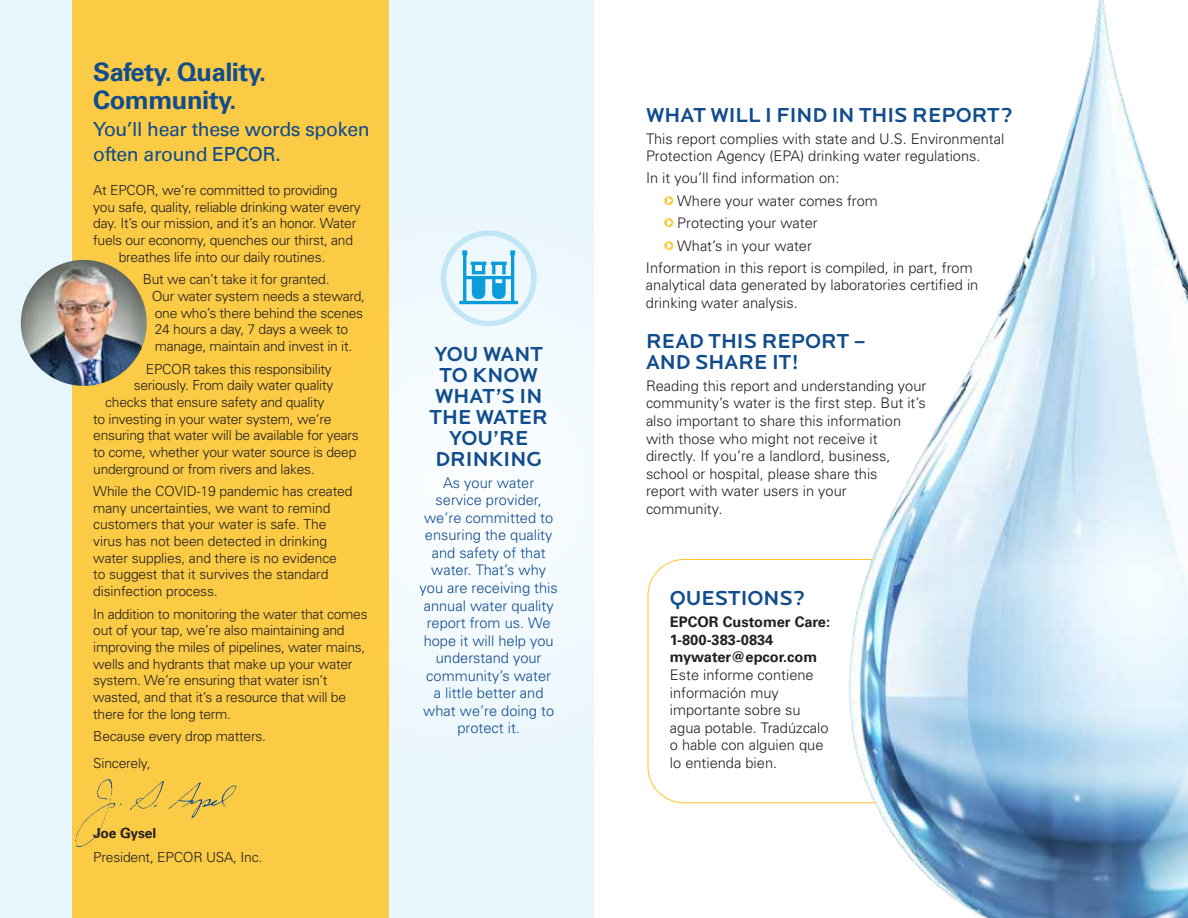
<style>
.page{position:relative;width:1188px;height:918px;background:#fff}
.page>*{position:absolute;margin:0;border:0;box-sizing:border-box;transform-origin:0 0}
.t1{font:700 25.5px/27.6px "Univers LT";letter-spacing:-.02em;color:#114c8d}
.t2{font:500 21px/21px "Locator Display";color:#114c8d}
.t3{font:19.5px/24.6px "Univers LT";letter-spacing:-.02em;color:#114c8d}
.t4{font:300 14.7px/17.5px "Univers";color:#231f20}
.t5{font:300 14.7px/17.5px "Univers";color:#114c8d;text-align:center}
.t6{font:700 14.7px/17.5px "Univers LT";color:#231f20}
.t7{font:300 13.8px/16.6px "Univers";letter-spacing:-.02em;color:#231f20}
.t8{font:700 13.8px "Univers LT";letter-spacing:-.015em;color:#231f20}
.s1{font-family:"KG Arrows";font-weight:400;font-size:16.5px;color:#ffc529}
</style>
<div class="page">
<div style="left:0;top:0;width:594px;height:918px;background:#e7f6fd"></div>
<div style="left:389px;top:237px;width:205px;height:410px;background:#f4fbfe"></div>
<img style="left:872px;top:0;width:316px;height:918px">
<div style="left:72px;top:0;width:317px;height:918px;background:#fbcb45"></div>
<img style="left:75px;top:779px;width:162px;height:69px">
<img style="left:21px;top:260px;width:126px;height:126px;border-radius:63px">
<svg style="left:647px;top:559px;width:230px;height:245px"></svg>
<div style="left:770px;top:0;width:277px;height:96px;background:#fff"></div>
<svg style="left:459px;top:250px;width:59px;height:54px"></svg>
<div style="left:441px;top:230px;width:96px;height:96px;border:6px solid #0a9dd9;border-radius:50%"></div>
<h1 class="t1" style="left:93px;top:59px;width:174px">Safety. Quality.<br>Community.</h1>
<h3 class="t3" style="left:93px;top:117px;width:278px">You’ll hear these words spoken often around EPCOR.</h3>
<p class="t7" style="left:93px;top:182px;width:246px">At EPCOR, we’re committed to providing</p>
<p class="t7" style="left:93px;top:198px;width:269px">you safe, quality, reliable drinking water every</p>
<p class="t7" style="left:93px;top:215px;width:265px">day. It’s our mission, and it’s an honor. Water</p>
<p class="t7" style="left:93px;top:231px;width:261px">fuels our economy, quenches our thirst, and</p>
<p class="t7" style="left:119px;top:248px;width:208px">breathes life into our daily routines.</p>
<p class="t7" style="left:152px;top:271px;width:215px;text-indent:-9px">But we can’t take it for granted.<br>Our water system needs a steward, one who’s there behind the scenes<br>24 hours a day, 7 days a week to manage, maintain and invest in it.</p>
<p class="t7" style="left:146px;top:360px;width:187px">EPCOR takes this responsibility</p>
<p class="t7" style="left:134px;top:377px;width:201px">seriously. From daily water quality</p>
<p class="t7" style="left:105px;top:393px;width:221px">checks that ensure safety and quality</p>
<p class="t7" style="left:93px;top:410px;width:240px">to investing in your water system, we’re</p>
<p class="t7" style="left:93px;top:427px;width:267px">ensuring that water will be available for years</p>
<p class="t7" style="left:93px;top:443px;width:265px">to come, whether your water source is deep</p>
<p class="t7" style="left:93px;top:460px;width:223px">underground or from rivers and lakes.</p>
<p class="t7" style="left:93px;top:483px;width:261px">While the COVID-19 pandemic has created many uncertainties, we want to remind customers that your water is safe. The virus has not been detected in drinking water supplies, and there is no evidence to suggest that it survives the standard disinfection process.</p>
<p class="t7" style="left:93px;top:605px;width:276px">In addition to monitoring the water that comes out of your tap, we’re also maintaining and improving the miles of pipelines, water mains, wells and hydrants that make up your water system. We’re ensuring that water isn’t wasted, and that it’s a resource that will be there for the long term.</p>
<p class="t7" style="left:93px;top:723px;width:174px;line-height:26.5px">Because every drop matters.<br>Sincerely,</p>
<p class="t8" style="left:93px;top:826px;width:64px">Joe Gysel</p>
<p class="t7" style="left:93px;top:848px;width:171px">President, EPCOR USA, Inc.</p>
<h2 class="t2" style="left:430px;top:344px;width:120px;text-align:center">YOU WANT<br>TO KNOW<br>WHAT’S IN<br>THE WATER<br>YOU’RE<br>DRINKING</h2>
<p class="t5" style="left:420px;top:473px;width:140px">As your water service provider, we’re committed to ensuring the quality and safety of that water. That’s why you are receiving this annual water quality report from us. We hope it will help you understand your community’s water<br>a little better and what we’re doing to protect it.</p>
<h2 class="t2" style="left:646px;top:104px;width:368px">WHAT WILL I FIND IN THIS REPORT?</h2>
<p class="t4" style="left:646px;top:129px;width:360px">This report complies with state and U.S. Environmental<br>Protection Agency (EPA) drinking water regulations.</p>
<p class="t4" style="left:646px;top:169px;width:195px">In it you’ll find information on:</p>
<p class="t4" style="left:664px;top:191px;width:215px"><span class="s1">y</span> Where your water comes from</p>
<p class="t4" style="left:664px;top:214px;width:155px"><span class="s1">y</span> Protecting your water</p>
<p class="t4" style="left:664px;top:236px;width:149px"><span class="s1">y</span> What’s in your water</p>
<p class="t4" style="left:646px;top:258px;width:328px">Information in this report is compiled, in part, from</p>
<p class="t4" style="left:646px;top:276px;width:334px">analytical data generated by laboratories certified in drinking water analysis.</p>
<h2 class="t2" style="left:646px;top:331px;width:221px">READ THIS REPORT –<br>AND SHARE IT!</h2>
<p class="t4" style="left:646px;top:377px;width:282px">Reading this report and understanding your community’s water is the first step. But it’s also important to share this information with those who might not receive it directly. If you’re a landlord, business, school or hospital, please share this<br>report with water users in your community.</p>
<h2 class="t2" style="left:670px;top:588px;width:137px">QUESTIONS?</h2>
<p class="t6" style="left:670px;top:614px;width:162px">EPCOR Customer Care:<br>1-800-383-0834 mywater@epcor.com</p>
<p class="t4" style="left:670px;top:666px;width:160px">Este informe contiene información muy importante sobre su agua potable. Tradúzcalo o hable con alguien que lo entienda bien.</p>
</div>
